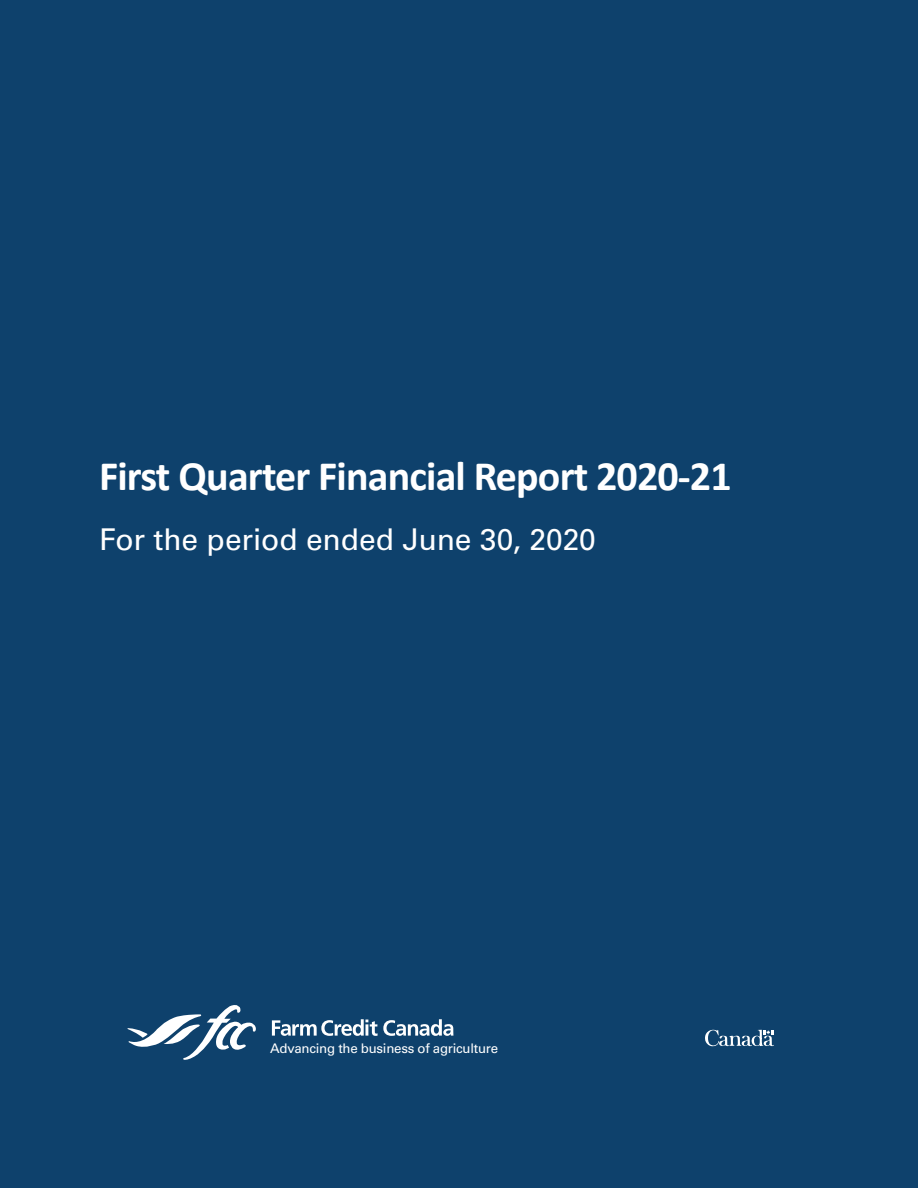
<style>
.page{position:relative;width:918px;height:1188px;background:#0e416c}
.page>*{position:absolute;margin:0;border:0;box-sizing:border-box;transform-origin:0 0}
.t1{font:700 42px "Calibri";letter-spacing:-.02em;color:#fff}
.t2{font:30px "Univers LT Std";letter-spacing:-.005em;color:#fff}
.t3{font:13.2px "Univers LT Std";letter-spacing:-.02em;color:#fff}
</style>
<div class="page">
<svg style="left:705px;top:1029px;width:69px;height:18px"></svg>
<svg style="left:272px;top:1019px;width:181px;height:17px"></svg>
<svg style="left:127px;top:1005px;width:129px;height:55px"></svg>
<p class="t1" style="left:99px;top:446px;width:634px">First Quarter Financial Report 2020-21</p>
<p class="t2" style="left:99px;top:521px;width:498px">For the period ended June 30, 2020</p>
<p class="t3" style="left:270px;top:1040px;width:229px">Advancing the business of agriculture</p>
</div>
